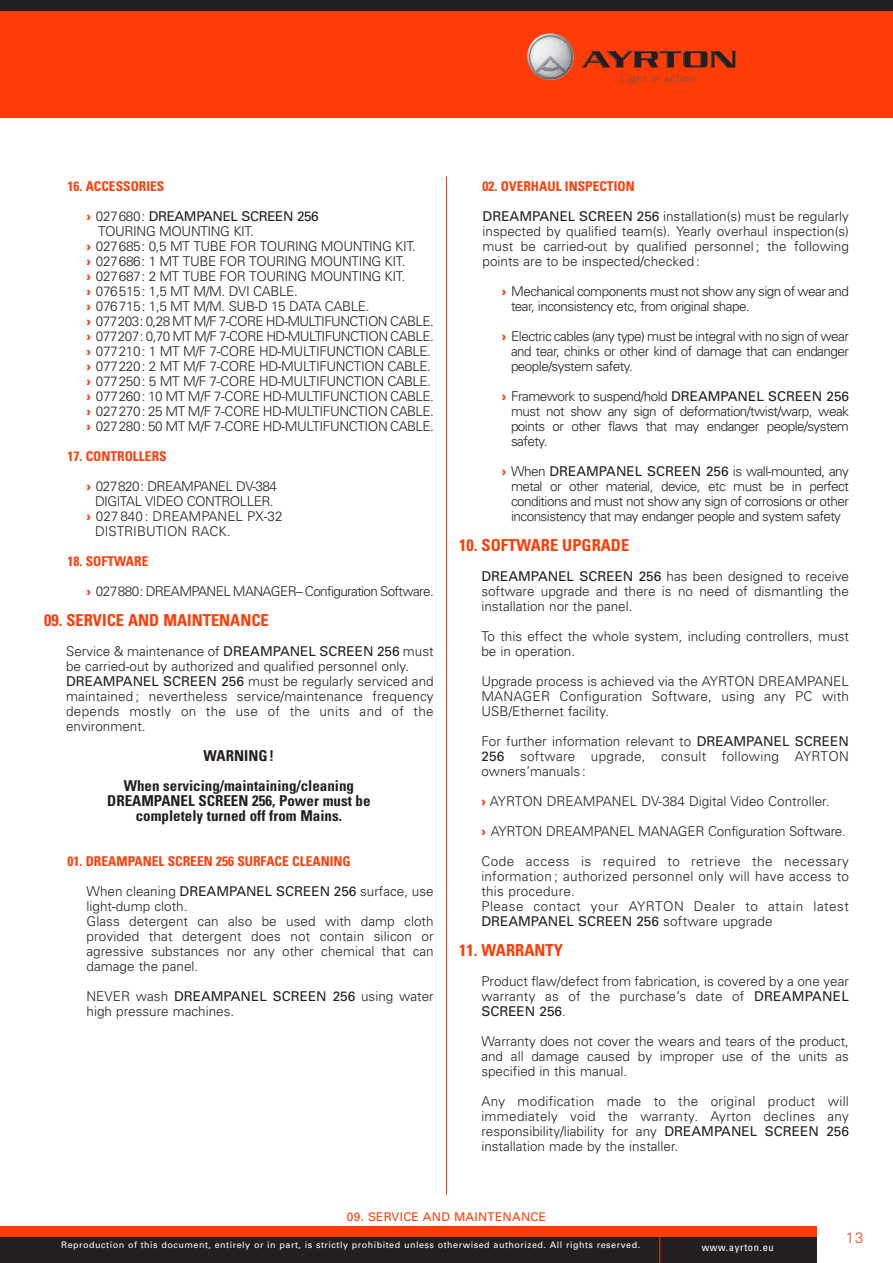
<style>
.page{position:relative;width:893px;height:1263px;background:#fff}
.page>*{position:absolute;margin:0;border:0;box-sizing:border-box;transform-origin:0 0}
.t1{font:700 condensed 16.5px "Univers";color:#ff3c06}
.t2{font:700 condensed 15px/30px "Univers";color:#231f20;text-align:center}
.t3{font:300 15px "Univers";color:#ff3c06}
.t4{font:300 13.5px/15px "Univers";color:#231f20;text-align:justify}
.t5{font:300 13.5px "Univers";letter-spacing:-.03em;color:#231f20}
.t6{font:300 13.5px/15px "Univers";letter-spacing:.035em;color:#231f20}
.t7{font:300 13.5px "Univers";letter-spacing:-.045em;color:#231f20}
.t8{font:300 13.5px/15px "Univers";letter-spacing:-.04em;color:#231f20}
.t9{font:700 condensed 13.5px "Univers";color:#ff3c06}
.t10{font:13.5px "Univers";letter-spacing:-.03em;color:#231f20}
.t11{font:12px "Univers";letter-spacing:.015em;color:#ff3c06}
.t12{font:condensed 10.5px "Univers";letter-spacing:.06em;color:#fff}
.t13{font:9px "Univers";letter-spacing:.055em;color:#fff}
.s1{font-weight:900;color:#ff3c06}
.s2{font-weight:300}
.s3{font-weight:400}
</style>
<div class="page">
<div style="left:0;top:9px;width:893px;height:108px;background:#ff3c06"></div>
<div style="left:0;top:0;width:893px;height:10px;background:#231f20"></div>
<hr style="left:446px;top:176px;width:1px;height:1019px;background:#ff3c06">
<svg style="left:582px;top:51px;width:154px;height:16px"></svg>
<svg style="left:621px;top:75px;width:25px;height:9px"></svg>
<svg style="left:652px;top:75px;width:43px;height:7px"></svg>
<svg style="left:527px;top:33px;width:47px;height:47px"></svg>
<div style="left:0;top:1234px;width:816px;height:29px;background:#231f20"></div>
<div style="left:0;top:1226px;width:816px;height:10px;background:#ff3c06"></div>
<svg style="left:659px;top:1236px;width:1px;height:27px"></svg>
<p class="t9" style="left:67px;top:181px;width:99px">16. ACCESSORIES</p>
<p class="t10" style="left:87px;top:211px;width:234px"><span class="s1">›</span> <span class="s2">027680:</span> DREAMPANEL SCREEN 256</p>
<p class="t5" style="left:98px;top:226px;width:158px">TOURING MOUNTING KIT.</p>
<p class="t5" style="left:87px;top:241px;width:331px"><span class="s1">›</span> 027685: 0,5 MT TUBE FOR TOURING MOUNTING KIT.</p>
<p class="t5" style="left:87px;top:256px;width:320px"><span class="s1">›</span> 027686: 1 MT TUBE FOR TOURING MOUNTING KIT.</p>
<p class="t5" style="left:87px;top:271px;width:320px"><span class="s1">›</span> 027687: 2 MT TUBE FOR TOURING MOUNTING KIT.</p>
<p class="t5" style="left:87px;top:286px;width:213px"><span class="s1">›</span> 076515: 1,5 MT M/M. DVI CABLE.</p>
<p class="t5" style="left:87px;top:301px;width:284px"><span class="s1">›</span> 076715: 1,5 MT M/M. SUB-D 15 DATA CABLE.</p>
<p class="t7" style="left:87px;top:316px;width:349px"><span class="s1">›</span> 077203: 0,28 MT M/F 7-CORE HD-MULTIFUNCTION CABLE.</p>
<p class="t7" style="left:87px;top:331px;width:349px"><span class="s1">›</span> 077207: 0,70 MT M/F 7-CORE HD-MULTIFUNCTION CABLE.</p>
<p class="t5" style="left:87px;top:346px;width:346px"><span class="s1">›</span> 077210: 1 MT M/F 7-CORE HD-MULTIFUNCTION CABLE.</p>
<p class="t5" style="left:87px;top:361px;width:346px"><span class="s1">›</span> 077220: 2 MT M/F 7-CORE HD-MULTIFUNCTION CABLE.</p>
<p class="t5" style="left:87px;top:376px;width:346px"><span class="s1">›</span> 077250: 5 MT M/F 7-CORE HD-MULTIFUNCTION CABLE.</p>
<p class="t5" style="left:87px;top:391px;width:349px"><span class="s1">›</span> 077260: 10 MT M/F 7-CORE HD-MULTIFUNCTION CABLE.</p>
<p class="t5" style="left:87px;top:406px;width:349px"><span class="s1">›</span> 027270: 25 MT M/F 7-CORE HD-MULTIFUNCTION CABLE.</p>
<p class="t5" style="left:87px;top:421px;width:349px"><span class="s1">›</span> 027280: 50 MT M/F 7-CORE HD-MULTIFUNCTION CABLE.</p>
<p class="t9" style="left:67px;top:451px;width:101px">17. CONTROLLERS</p>
<p class="t8" style="left:87px;top:479px;width:192px"><span class="s1">›</span> 027820: DREAMPANEL DV-384</p>
<p class="t8" style="left:95px;top:494px;width:180px">DIGITAL VIDEO CONTROLLER.</p>
<p class="t4" style="left:87px;top:509px;width:197px"><span class="s1">›</span> 027 840 : DREAMPANEL PX-32</p>
<p class="t4" style="left:95px;top:524px;width:137px">DISTRIBUTION RACK.</p>
<p class="t9" style="left:67px;top:556px;width:83px">18. SOFTWARE</p>
<p class="t7" style="left:87px;top:586px;width:349px"><span class="s1">›</span> 027880: DREAMPANEL MANAGER– Configuration Software.</p>
<p class="t1" style="left:44px;top:614px;width:226px">09. SERVICE AND MAINTENANCE</p>
<p class="t4" style="left:66px;top:644px;width:369px;text-align:left">Service &amp; maintenance of <span class="s3">DREAMPANEL SCREEN 256</span> must be carried-out by authorized and qualified personnel only.<br><span class="s3">DREAMPANEL SCREEN 256</span> must be regularly serviced and maintained ; nevertheless service/maintenance frequency depends mostly on the use of the units and of the environment.</p>
<p class="t2" style="left:124px;top:742px;width:232px">WARNING !<br>When servicing/maintaining/cleaning</p>
<p class="t2" style="left:107px;top:794px;width:265px;line-height:15px">DREAMPANEL SCREEN 256, Power must be completely turned off from Mains.</p>
<p class="t9" style="left:67px;top:856px;width:285px">01. DREAMPANEL SCREEN 256 SURFACE CLEANING</p>
<p class="t4" style="left:87px;top:884px;width:349px;text-align:left">When cleaning <span class="s3">DREAMPANEL SCREEN 256</span> surface, use light-dump cloth.<br>Glass detergent can also be used with damp cloth provided that detergent does not contain silicon or agressive substances nor any other chemical that can damage the panel.</p>
<p class="t4" style="left:87px;top:989px;width:349px">NEVER wash <span class="s3">DREAMPANEL SCREEN 256</span> using water high pressure machines.</p>
<p class="t9" style="left:483px;top:181px;width:154px">02. OVERHAUL INSPECTION</p>
<p class="t4" style="left:483px;top:209px;width:368px"><span class="s3">DREAMPANEL SCREEN 256</span> installation(s) must be regularly inspected by qualified team(s). Yearly overhaul inspection(s) must be carried-out by qualified personnel ; the following points are to be inspected/checked :</p>
<p class="t8" style="left:511px;top:284px;width:339px;text-indent:-9px"><span class="s1">›</span> Mechanical components must not show any sign of wear and tear, inconsistency etc, from original shape.</p>
<p class="t4" style="left:511px;top:329px;width:339px;text-indent:-9px"><span class="s1">›</span> Electric cables (any type) must be integral with no sign of wear and tear, chinks or other kind of damage that can endanger people/system safety.</p>
<p class="t4" style="left:511px;top:389px;width:339px;text-indent:-9px"><span class="s1">›</span> Framework to suspend/hold <span class="s3">DREAMPANEL SCREEN 256 </span>must not show any sign of deformation/twist/warp, weak points or other flaws that may endanger people/system safety.</p>
<p class="t4" style="left:511px;top:464px;width:339px;text-indent:-9px"><span class="s1">›</span> When <span class="s3">DREAMPANEL SCREEN 256</span> is wall-mounted, any metal or other material, device, etc must be in perfect conditions and must not show any sign of corrosions or other inconsistency that may endanger people and system safety</p>
<p class="t1" style="left:459px;top:539px;width:171px">10. SOFTWARE UPGRADE</p>
<p class="t4" style="left:481px;top:569px;width:369px"><span class="s3">DREAMPANEL SCREEN 256</span> has been designed to receive software upgrade and there is no need of dismantling the installation nor the panel.</p>
<p class="t4" style="left:481px;top:629px;width:369px">To this effect the whole system, including controllers, must be in operation.</p>
<p class="t4" style="left:481px;top:674px;width:369px">Upgrade process is achieved via the AYRTON DREAMPANEL MANAGER Configuration Software, using any PC with USB/Ethernet facility.</p>
<p class="t4" style="left:481px;top:734px;width:369px">For further information relevant to <span class="s3">DREAMPANEL SCREEN 256</span> software upgrade, consult following AYRTON owners’manuals :</p>
<p class="t4" style="left:481px;top:794px;width:350px"><span class="s1">›</span> AYRTON DREAMPANEL DV-384 Digital Video Controller.</p>
<p class="t4" style="left:481px;top:824px;width:366px"><span class="s1">›</span> AYRTON DREAMPANEL MANAGER Configuration Software.</p>
<p class="t6" style="left:481px;top:854px;width:369px">Code access is required to retrieve the necessary information ; authorized personnel only will have access to this procedure.<br>Please contact your AYRTON Dealer to attain latest <span class="s3">DREAMPANEL SCREEN 256</span> software upgrade</p>
<p class="t1" style="left:459px;top:944px;width:105px">11. WARRANTY</p>
<p class="t4" style="left:481px;top:974px;width:369px">Product flaw/defect from fabrication, is covered by a one year warranty as of the purchase’s date of <span class="s3">DREAMPANEL SCREEN 256</span>.</p>
<p class="t4" style="left:481px;top:1034px;width:369px">Warranty does not cover the wears and tears of the product, and all damage caused by improper use of the units as specified in this manual.</p>
<p class="t4" style="left:481px;top:1094px;width:369px">Any modification made to the original product will immediately void the warranty. Ayrton declines any responsibility/liability for any <span class="s3">DREAMPANEL SCREEN 256 </span>installation made by the installer.</p>
<p class="t11" style="left:347px;top:1212px;width:201px">09. SERVICE AND MAINTENANCE</p>
<p class="t13" style="left:61px;top:1242px;width:580px">Reproduction of this document, entirely or in part, is strictly prohibited unless otherwised authorized. All rights reserved.</p>
<p class="t12" style="left:702px;top:1243px;width:74px">www.ayrton.eu</p>
<p class="t3" style="left:846px;top:1232px;width:19px">13</p>
</div>
